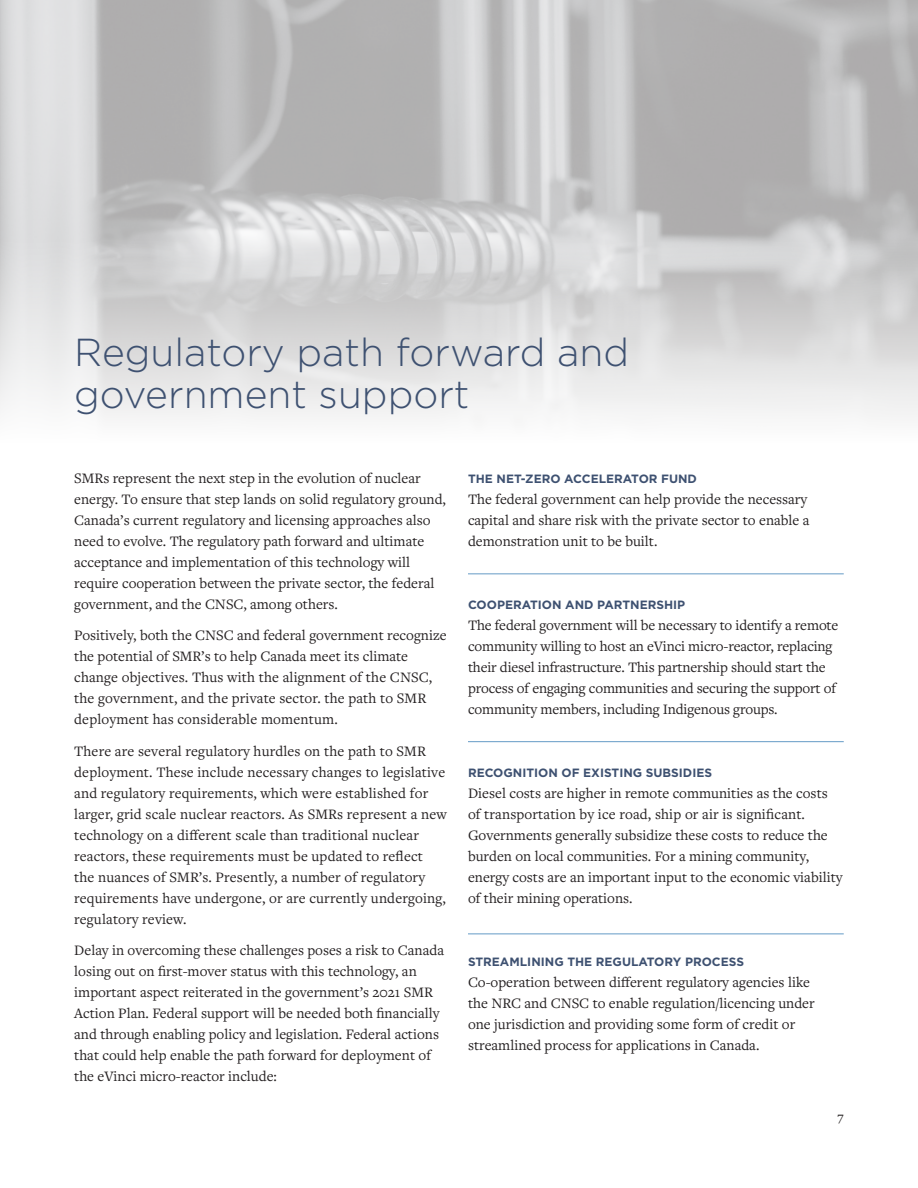
<style>
.page{position:relative;width:918px;height:1188px;background:#fff}
.page>*{position:absolute;margin:0;border:0;box-sizing:border-box;transform-origin:0 0}
.t1{font:300 39px/42px "Gotham";color:#3e5171}
.BODY{font:15px/21px "Freight Text Pro";color:#231f20}
.t2{font:500 13.5px "Freight Text Pro";color:#231f20}
.BODY-2{font:700 12px "Gotham";color:#3e5171}
</style>
<div class="page">
<svg style="left:0;top:239px;width:917px;height:197px"></svg>
<hr style="left:468px;top:934px;width:376px;height:1px;background:#649ac6">
<hr style="left:468px;top:573px;width:376px;height:1px;background:#649ac6">
<hr style="left:468px;top:741px;width:376px;height:1px;background:#649ac6">
<h2 class="t1" style="left:74px;top:330px;width:557px">Regulatory path forward and government support</h2>
<p class="BODY" style="left:74px;top:467px;width:373px">SMRs represent the next step in the evolution of nuclear energy. To ensure that step lands on solid regulatory ground, Canada’s current regulatory and licensing approaches also need to evolve. The regulatory path forward and ultimate acceptance and implementation of this technology will require cooperation between the private sector, the federal government, and the CNSC, among others.</p>
<p class="BODY" style="left:74px;top:624px;width:374px">Positively, both the CNSC and federal government recognize the potential of SMR’s to help Canada meet its climate change objectives. Thus with the alignment of the CNSC, the government, and the private sector. the path to SMR deployment has considerable momentum.</p>
<p class="BODY" style="left:74px;top:740px;width:374px">There are several regulatory hurdles on the path to SMR deployment. These include necessary changes to legislative and regulatory requirements, which were established for larger, grid scale nuclear reactors. As SMRs represent a new technology on a different scale than traditional nuclear reactors, these requirements must be updated to reflect the nuances of SMR’s. Presently, a number of regulatory requirements have undergone, or are currently undergoing, regulatory review.</p>
<p class="BODY" style="left:74px;top:939px;width:371px">Delay in overcoming these challenges poses a risk to Canada losing out on first-mover status with this technology, an important aspect reiterated in the government’s 2021 SMR Action Plan. Federal support will be needed both financially and through enabling policy and legislation. Federal actions that could help enable the path forward for deployment of the eVinci micro-reactor include:</p>
<p class="BODY-2" style="left:468px;top:471px;width:230px">THE NET-ZERO ACCELERATOR FUND</p>
<p class="BODY" style="left:468px;top:488px;width:343px">The federal government can help provide the necessary capital and share risk with the private sector to enable a demonstration unit to be built.</p>
<p class="BODY-2" style="left:468px;top:597px;width:219px">COOPERATION AND PARTNERSHIP</p>
<p class="BODY" style="left:468px;top:614px;width:372px">The federal government will be necessary to identify a remote community willing to host an eVinci micro-reactor, replacing their diesel infrastructure. This partnership should start the process of engaging communities and securing the support of community members, including Indigenous groups.</p>
<p class="BODY-2" style="left:468px;top:765px;width:246px">RECOGNITION OF EXISTING SUBSIDIES</p>
<p class="BODY" style="left:468px;top:782px;width:376px">Diesel costs are higher in remote communities as the costs of transportation by ice road, ship or air is significant.<br>Governments generally subsidize these costs to reduce the burden on local communities. For a mining community, energy costs are an important input to the economic viability of their mining operations.</p>
<p class="BODY-2" style="left:468px;top:954px;width:278px">STREAMLINING THE REGULATORY PROCESS</p>
<p class="BODY" style="left:468px;top:971px;width:348px">Co-operation between different regulatory agencies like the NRC and CNSC to enable regulation/licencing under one jurisdiction and providing some form of credit or streamlined process for applications in Canada.</p>
<p class="t2" style="left:837px;top:1108px;width:8px">7</p>
</div>
